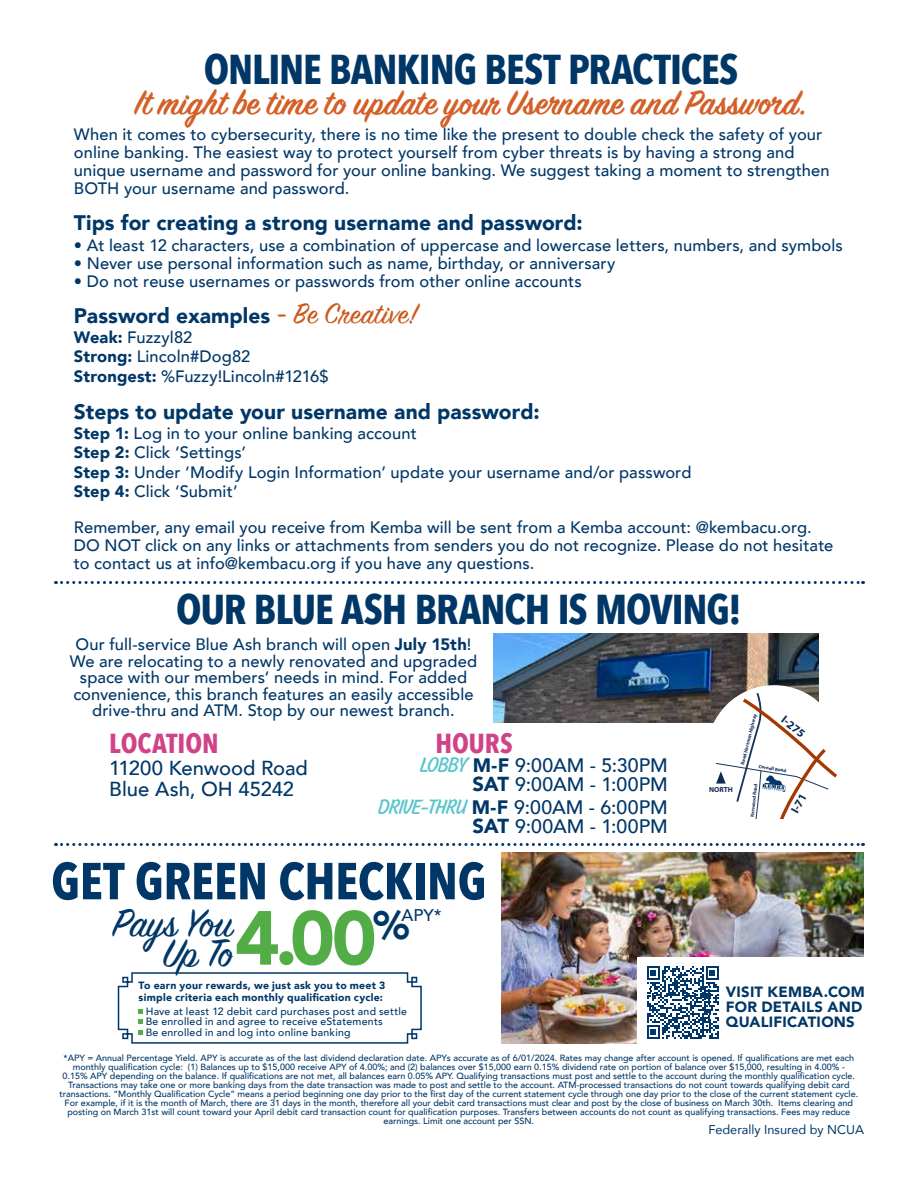
<style>
.page{position:relative;width:918px;height:1188px;background:#fff}
.page>*{position:absolute;margin:0;border:0;box-sizing:border-box;transform-origin:0 0}
.t1{font:700 51.45px "Avenir Next Condensed";letter-spacing:-.005em;color:#003767}
.t2{font:43.5px "Sign Painter House Script";letter-spacing:-.045em;color:#003767}
.t3{font:700 41.7px "Avenir Next Condensed";letter-spacing:-.025em;color:#003767}
.t4{font:600 37.95px "Sign Painter House Script";letter-spacing:.01em;color:#d36028}
.t5{font:700 27.45px "Avenir Next Condensed";color:#d14389}
.t6{font:900 21px "Avenir";letter-spacing:.005em;color:#003768}
.t7{font:500 20.25px/21.8px "Avenir";color:#003768}
.t8{font:500 19.5px/18.8px "Avenir";letter-spacing:.01em;color:#003768;text-align:right}
.t9{font:500 16.8px "Avenir";color:#003767}
.t10{font:500 16.5px/18px "Avenir";letter-spacing:.005em;color:#003768}
.t11{font:900 14.85px/14.9px "Avenir";letter-spacing:.015em;color:#003767}
.t12{font:12.75px "Avenir";color:#003767}
.t13{font:700 11.7px "Myriad Pro";color:#102a52}
.t14{font:500 10.5px/10.5px "Avenir";letter-spacing:.025em;color:#003767}
.t15{font:900 10.5px/12px "Avenir";letter-spacing:.025em;color:#003767}
.t16{font:500 9px/9px "Avenir";color:#003767;text-align:center}
.t17{font:700 7.35px "Myriad Pro";color:#102a52}
.t18{font:700 4.95px "Myriad Pro";color:#102a52}
.s1{font-family:"Sign Painter House Script";font-weight:400;font-size:31.5px;color:#ca5a1a}
.s2{font-weight:900}
.s3{font-family:"Beach Bar Alt";color:#57c5ca}
.s4{font-weight:900;font-size:20.25px}
.s5{font-family:"Avenir";font-weight:900;font-size:75.75px;color:#53ad47}
</style>
<div class="page">
<svg style="left:56px;top:843px;width:808px;height:3px"></svg>
<svg style="left:56px;top:581px;width:808px;height:3px"></svg>
<svg style="left:117px;top:972px;width:305px;height:72px"></svg>
<img style="left:501px;top:852px;width:363px;height:192px">
<div style="left:637px;top:957px;width:229px;height:89px;background:#fff"></div>
<svg style="left:647px;top:966px;width:72px;height:73px"></svg>
<img style="left:493px;top:634px;width:326px;height:88px">
<div style="left:707px;top:685px;width:134px;height:135px;background:#fff;border-radius:50%"></div>
<svg style="left:715px;top:691px;width:122px;height:128px"></svg>
<h3 class="t3" style="left:204px;top:44px;width:536px">ONLINE BANKING BEST PRACTICES</h3>
<h3 class="t4" style="left:135px;top:80px;width:673px">It might be time to update your Username and Password.</h3>
<p class="t10" style="left:74px;top:124px;width:757px">When it comes to cybersecurity, there is no time like the present to double check the safety of your online banking. The easiest way to protect yourself from cyber threats is by having a strong and unique username and password for your online banking. We suggest taking a moment to strengthen BOTH your username and password.</p>
<h3 class="t6" style="left:74px;top:205px;width:510px">Tips for creating a strong username and password:</h3>
<h3 class="t10" style="left:74px;top:235px;width:770px">• At least 12 characters, use a combination of uppercase and lowercase letters, numbers, and symbols</h3>
<h3 class="t10" style="left:74px;top:253px;width:543px">• Never use personal information such as name, birthday, or anniversary</h3>
<h3 class="t10" style="left:74px;top:271px;width:509px">• Do not reuse usernames or passwords from other online accounts</h3>
<h3 class="t6" style="left:74px;top:298px;width:345px">Password examples <span class="s1">- Be Creative!</span></h3>
<h3 class="t10" style="left:74px;top:326px;width:256px;line-height:19.5px"><span class="s2">Weak:</span> Fuzzyl82<br><span class="s2">Strong:</span> Lincoln#Dog82<br><span class="s2">Strongest:</span> %Fuzzy!Lincoln#1216$</h3>
<h3 class="t6" style="left:74px;top:394px;width:467px">Steps to update your username and password:</h3>
<h3 class="t10" style="left:74px;top:422px;width:619px;line-height:19.5px"><span class="s2">Step 1:</span> Log in to your online banking account<br><span class="s2">Step 2:</span> Click ‘Settings’<br><span class="s2">Step 3:</span> Under ‘Modify Login Information’ update your username and/or password <span class="s2">Step 4:</span> Click ‘Submit’</h3>
<p class="t10" style="left:74px;top:517px;width:761px">Remember, any email you receive from Kemba will be sent from a Kemba account: @kembacu.org.<br>DO NOT click on any links or attachments from senders you do not recognize. Please do not hesitate to contact us at info@kembacu.org if you have any questions.</p>
<h3 class="t3" style="left:176px;top:584px;width:567px">OUR BLUE ASH BRANCH IS MOVING!</h3>
<p class="t10" style="left:70px;top:635px;width:409px;line-height:16.5px;text-align:center">Our full-service Blue Ash branch will open <span class="s2">July 15th</span>!<br>We are relocating to a newly renovated and upgraded space with our members’ needs in mind. For added convenience, this branch features an easily accessible drive-thru and ATM. Stop by our newest branch.</p>
<h3 class="t5" style="left:109px;top:727px;width:111px">LOCATION</h3>
<h3 class="t7" style="left:109px;top:756px;width:200px">11200 Kenwood Road<br>Blue Ash, OH 45242</h3>
<h3 class="t8" style="left:421px;top:755px;width:249px"><span class="s3">LOBBY</span> <span class="s2">M-F</span> 9:00AM - 5:30PM<br><span class="s4">SAT</span> 9:00AM - 1:00PM</h3>
<h3 class="t8" style="left:378px;top:797px;width:291px"><span class="s3">DRIVE-THRU</span> <span class="s2">M-F</span> 9:00AM - 6:00PM<br><span class="s4">SAT</span> 9:00AM - 1:00PM</h3>
<h3 class="t5" style="left:436px;top:727px;width:79px">HOURS</h3>
<h1 class="t1" style="left:51px;top:850px;width:437px">GET GREEN CHECKING</h1>
<h2 class="t2" style="left:113px;top:896px;width:123px">Pays You</h2>
<h3 class="t9" style="left:402px;top:901px;width:42px">APY*</h3>
<h2 class="t2" style="left:164px;top:926px;width:247px">Up To<span class="s5">4.00</span><sup>%</sup></h2>
<p class="t18" style="left:740px;top:763px;width:53px;rotate:-76deg">Reed Hartman Highway</p>
<p class="t13" style="left:788px;top:712px;width:28px;rotate:38deg">I-275</p>
<p class="t18" style="left:759px;top:763px;width:29px;rotate:9deg">Cornell Road</p>
<p class="t17" style="left:709px;top:785px;width:25px">NORTH</p>
<p class="t18" style="left:749px;top:816px;width:34px;rotate:-84deg">Kenwood Road</p>
<p class="t13" style="left:787px;top:808px;width:22px;rotate:-61deg">I-71</p>
<p class="t15" style="left:139px;top:979px;width:248px">To earn your rewards, we just ask you to meet 3 simple criteria each monthly qualification cycle:</p>
<p class="t14" style="left:146px;top:1005px;width:263px">Have at least 12 debit card purchases post and settle<br>Be enrolled in and agree to receive eStatements<br>Be enrolled in and log into online banking</p>
<p class="t16" style="left:59px;top:1052px;width:800px">*APY = Annual Percentage Yield. APY is accurate as of the last dividend declaration date. APYs accurate as of 6/01/2024. Rates may change after account is opened. If qualifications are met each monthly qualification cycle: (1) Balances up to $15,000 receive APY of 4.00%; and (2) balances over $15,000 earn 0.15% dividend rate on portion of balance over $15,000, resulting in 4.00% - 0.15% APY depending on the balance. If qualifications are not met, all balances earn 0.05% APY. Qualifying transactions must post and settle to the account during the monthly qualification cycle.<br>Transactions may take one or more banking days from the date transaction was made to post and settle to the account. ATM-processed transactions do not count towards qualifying debit card transactions. “Monthly Qualification Cycle” means a period beginning one day prior to the first day of the current statement cycle through one day prior to the close of the current statement cycle.<br>For example, if it is the month of March, there are 31 days in the month, therefore all your debit card transactions must clear and post by the close of business on March 30th. Items clearing and posting on March 31st will count toward your April debit card transaction count for qualification purposes. Transfers between accounts do not count as qualifying transactions. Fees may reduce earnings. Limit one account per SSN.</p>
<h3 class="t11" style="left:726px;top:984px;width:140px">VISIT KEMBA.COM<br>FOR DETAILS AND<br>QUALIFICATIONS</h3>
<h3 class="t12" style="left:708px;top:1120px;width:157px">Federally Insured by NCUA</h3>
</div>
